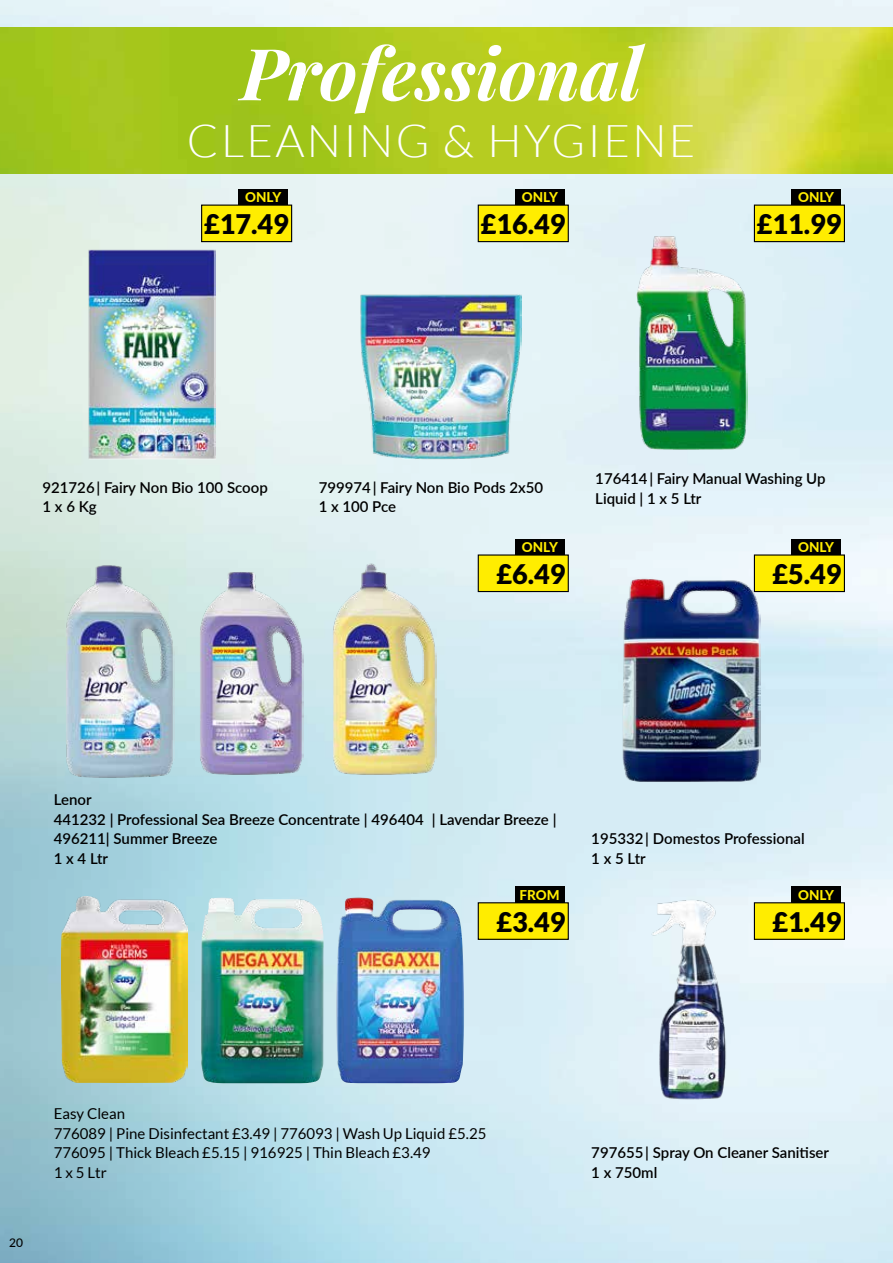
<style>
.page{position:relative;width:893px;height:1263px;background:#fff}
.page>*{position:absolute;margin:0;border:0;box-sizing:border-box;transform-origin:0 0}
.t1{font:italic 71.7px "Playfair Display";color:#fff}
.t2{font:300 45.3px "Lato";letter-spacing:.05em;color:#fff}
.t3{font:900 27px "Lato";color:#000}
.t4{font:600 15px/19.5px "Lato";color:#000}
.t5{font:15px/19.5px "Lato";color:#000}
.t6{font:800 13.5px "Lato";color:#ffed00}
.t7{font:500 12px "Lato";color:#000}
</style>
<div class="page">
<img style="left:0;top:0;width:893px;height:1263px">
<img style="left:0;top:27px;width:893px;height:147px">
<div style="left:515px;top:539px;width:49px;height:21px;background:#000"></div>
<div style="left:478px;top:555px;width:90px;height:36px;background:#ffed00"></div>
<div style="left:478px;top:554px;width:91px;height:38px;border:1px solid #000"></div>
<div style="left:515px;top:887px;width:49px;height:21px;background:#000"></div>
<div style="left:478px;top:903px;width:90px;height:36px;background:#ffed00"></div>
<div style="left:478px;top:902px;width:91px;height:38px;border:1px solid #000"></div>
<div style="left:238px;top:189px;width:50px;height:21px;background:#000"></div>
<div style="left:202px;top:205px;width:90px;height:37px;background:#ffed00"></div>
<div style="left:201px;top:205px;width:91px;height:37px;border:1px solid #000"></div>
<div style="left:515px;top:189px;width:49px;height:21px;background:#000"></div>
<div style="left:478px;top:205px;width:90px;height:37px;background:#ffed00"></div>
<div style="left:478px;top:205px;width:91px;height:37px;border:1px solid #000"></div>
<div style="left:791px;top:189px;width:49px;height:21px;background:#000"></div>
<div style="left:754px;top:205px;width:90px;height:37px;background:#ffed00"></div>
<div style="left:754px;top:205px;width:91px;height:37px;border:1px solid #000"></div>
<img style="left:622px;top:577px;width:138px;height:205px">
<img style="left:65px;top:550px;width:110px;height:229px">
<img style="left:199px;top:557px;width:105px;height:219px">
<img style="left:332px;top:557px;width:105px;height:219px">
<img style="left:359px;top:294px;width:162px;height:165px">
<img style="left:87px;top:248px;width:129px;height:211px">
<div style="left:791px;top:539px;width:49px;height:21px;background:#000"></div>
<div style="left:754px;top:555px;width:90px;height:36px;background:#ffed00"></div>
<div style="left:754px;top:554px;width:91px;height:38px;border:1px solid #000"></div>
<div style="left:791px;top:887px;width:49px;height:21px;background:#000"></div>
<div style="left:754px;top:903px;width:90px;height:36px;background:#ffed00"></div>
<div style="left:754px;top:902px;width:91px;height:38px;border:1px solid #000"></div>
<img style="left:635px;top:235px;width:112px;height:216px">
<img style="left:336px;top:897px;width:128px;height:186px">
<img style="left:201px;top:897px;width:123px;height:186px">
<img style="left:61px;top:897px;width:126px;height:185px">
<img style="left:645px;top:897px;width:92px;height:205px">
<h1 class="t1" style="left:241px;top:18px;width:402px">Professional</h1>
<h2 class="t2" style="left:187px;top:117px;width:510px">CLEANING &amp; HYGIENE</h2>
<p class="t6" style="left:245px;top:187px;width:38px">ONLY</p>
<h3 class="t3" style="left:204px;top:208px;width:86px">£17.49</h3>
<p class="t6" style="left:522px;top:187px;width:38px">ONLY</p>
<h3 class="t3" style="left:481px;top:208px;width:86px">£16.49</h3>
<p class="t6" style="left:798px;top:187px;width:38px">ONLY</p>
<h3 class="t3" style="left:757px;top:208px;width:86px">£11.99</h3>
<p class="t4" style="left:43px;top:477px;width:227px">921726| Fairy Non Bio 100 Scoop<br>1 x 6 Kg</p>
<p class="t4" style="left:319px;top:477px;width:226px">799974| Fairy Non Bio Pods 2x50<br>1 x 100 Pce</p>
<p class="t6" style="left:522px;top:537px;width:38px">ONLY</p>
<h3 class="t3" style="left:496px;top:558px;width:71px">£6.49</h3>
<p class="t4" style="left:595px;top:468px;width:232px">176414| Fairy Manual Washing Up<br>Liquid | 1 x 5 Ltr</p>
<p class="t6" style="left:798px;top:537px;width:38px">ONLY</p>
<h3 class="t3" style="left:773px;top:558px;width:71px">£5.49</h3>
<p class="t4" style="left:54px;top:789px;width:504px">Lenor<br>441232 | Professional Sea Breeze Concentrate | 496404 | Lavendar Breeze |<br>496211| Summer Breeze<br>1 x 4 Ltr</p>
<p class="t6" style="left:520px;top:885px;width:42px">FROM</p>
<h3 class="t3" style="left:496px;top:906px;width:71px">£3.49</h3>
<p class="t4" style="left:591px;top:828px;width:215px">195332| Domestos Professional<br>1 x 5 Ltr</p>
<p class="t6" style="left:798px;top:885px;width:38px">ONLY</p>
<h3 class="t3" style="left:773px;top:906px;width:71px">£1.49</h3>
<p class="t7" style="left:9px;top:1234px;width:15px">20</p>
<p class="t5" style="left:54px;top:1104px;width:434px">Easy Clean<br>776089 | Pine Disinfectant £3.49 | 776093 | Wash Up Liquid £5.25<br>776095 | Thick Bleach £5.15 | 916925 | Thin Bleach £3.49<br>1 x 5 Ltr</p>
<p class="t4" style="left:591px;top:1142px;width:239px">797655 | Spray On Cleaner Sanitiser<br>1 x 750ml</p>
</div>
